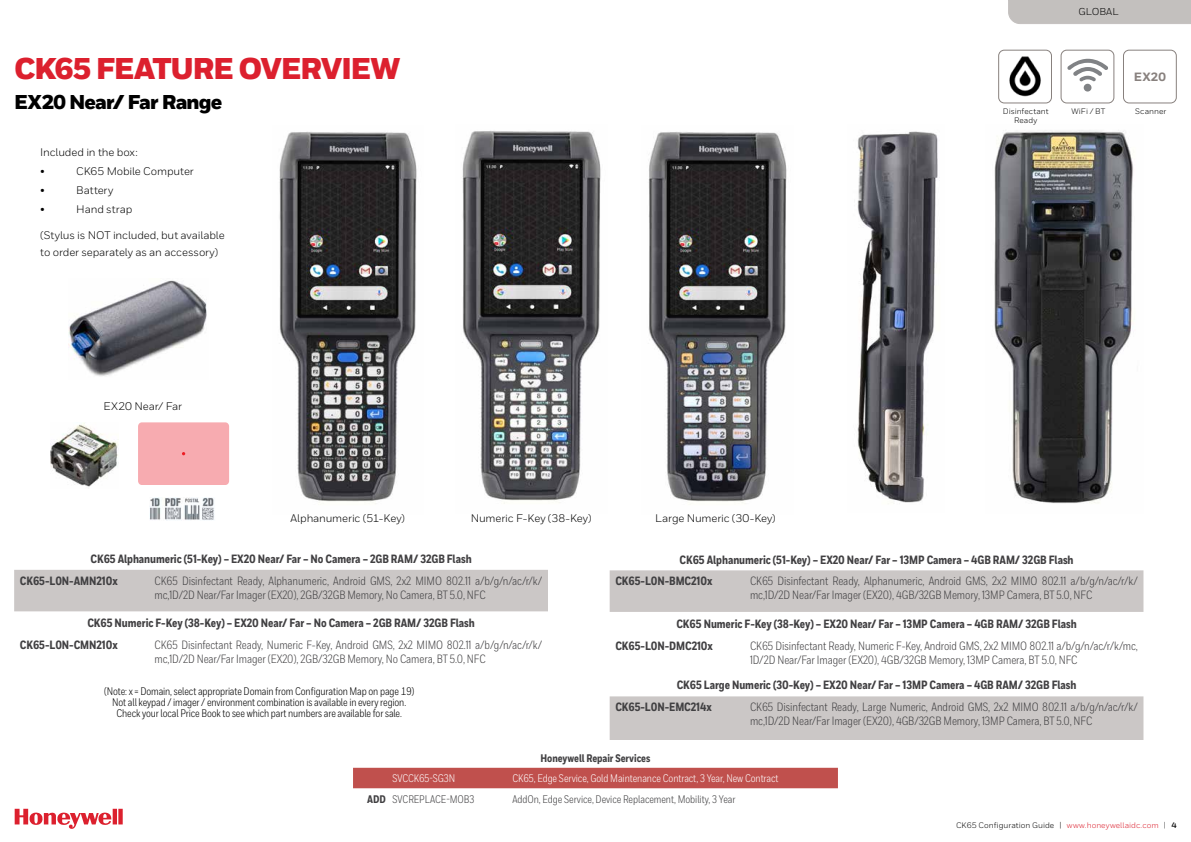
<style>
.page{position:relative;width:1191px;height:842px;background:#fff}
.page>*{position:absolute;margin:0;border:0;box-sizing:border-box;transform-origin:0 0}
.t1{font:900 30px "Honeywell Sans";letter-spacing:-.045em;color:#dc202e}
.t2{font:900 20px "Honeywell Sans";letter-spacing:-.045em;color:#000}
.t3{font:12px/14px "Honeywell Cond";letter-spacing:-.005em;color:#414042}
.t4{font:800 12px/21.7px "Honeywell Cond";letter-spacing:-.005em;color:#414042}
.t5{font:800 12px "Honeywell Sans";color:#88817e}
.t6{font:11px/11px "Honeywell Cond";letter-spacing:-.01em;color:#000;text-align:center}
.t7{font:11px/19px "Honeywell Sans";letter-spacing:-.01em;color:#000}
.t8{font:11px "Honeywell Cond";letter-spacing:-.005em;color:#fff}
.t9{font:11px "Honeywell Cond";letter-spacing:-.005em;color:#414042}
.t10{font:800 11px "Honeywell Cond";letter-spacing:-.005em;color:#414042}
.t11{font:10px "Honeywell Sans";letter-spacing:.005em;color:#000}
.t12{font:8px/9px "Honeywell Sans";letter-spacing:.005em;color:#000;text-align:center}
.s1{font-weight:800}
.s2{color:#dc202e}
.s3{font-weight:700}
</style>
<div class="page">
<svg style="left:15px;top:809px;width:108px;height:20px"></svg>
<div style="left:1008px;top:0;width:183px;height:24px;background:#c3c0be"></div>
<div style="left:1123px;top:50px;width:53px;height:53px;border:1px solid #88817e;border-radius:6px"></div>
<div style="left:1060px;top:50px;width:54px;height:53px;border:1px solid #88817e;border-radius:6px"></div>
<img style="left:648px;top:132px;width:139px;height:371px">
<img style="left:462px;top:131px;width:139px;height:373px">
<div style="left:14px;top:570px;width:534px;height:41px;background:#cbc7c6"></div>
<svg style="left:609px;top:570px;width:534px;height:170px"></svg>
<div style="left:1083px;top:84px;width:8px;height:8px;background:#808285;border-radius:50%"></div>
<svg style="left:1067px;top:59px;width:41px;height:23px"></svg>
<img style="left:279px;top:132px;width:138px;height:372px">
<img style="left:857px;top:131px;width:81px;height:372px">
<div style="left:353px;top:768px;width:485px;height:20px;background:#c0504d"></div>
<img style="left:69px;top:280px;width:138px;height:97px">
<img style="left:994px;top:130px;width:139px;height:374px">
<img style="left:50px;top:423px;width:68px;height:64px">
<img style="left:150px;top:498px;width:64px;height:22px">
<div style="left:138px;top:422px;width:91px;height:63px;background:#f7abb0;border-radius:4px"></div>
<img style="left:1009px;top:56px;width:32px;height:41px">
<div style="left:998px;top:50px;width:54px;height:53px;border:1px solid #88817e;border-radius:6px"></div>
<h1 class="t1" style="left:14px;top:50px;width:387px">CK65 FEATURE OVERVIEW</h1>
<h2 class="t2" style="left:14px;top:90px;width:210px">EX20 Near/ Far Range</h2>
<p class="t7" style="left:40px;top:143px;width:99px">Included in the box: •</p>
<p class="t7" style="left:76px;top:162px;width:119px">CK65 Mobile Computer</p>
<p class="t7" style="left:40px;top:181px;width:6px">•</p>
<p class="t7" style="left:76px;top:181px;width:39px">Battery</p>
<p class="t7" style="left:40px;top:200px;width:6px">•</p>
<p class="t7" style="left:76px;top:200px;width:58px">Hand strap</p>
<p class="t7" style="left:40px;top:227px;width:186px;line-height:17px">(Stylus is NOT included, but available to order separately as an accessory)</p>
<p class="t7" style="left:104px;top:397px;width:80px">EX20 Near/ Far</p>
<p class="t7" style="left:291px;top:509px;width:116px">Alphanumeric (51-Key)</p>
<p class="t7" style="left:471px;top:509px;width:122px">Numeric F-Key (38-Key)</p>
<p class="t7" style="left:655px;top:509px;width:122px">Large Numeric (30-Key)</p>
<p class="t12" style="left:1002px;top:107px;width:47px">Disinfectant<br>Ready</p>
<p class="t11" style="left:1078px;top:6px;width:42px">GLOBAL</p>
<p class="t5" style="left:1133px;top:70px;width:34px">EX20</p>
<p class="t12" style="left:1071px;top:107px;width:35px">WiFi / BT</p>
<p class="t12" style="left:1135px;top:107px;width:33px">Scanner</p>
<p class="t4" style="left:20px;top:548px;width:453px;text-indent:71px">CK65 Alphanumeric (51-Key) – EX20 Near/ Far – No Camera – 2GB RAM/ 32GB Flash<br>CK65-L0N-AMN210x</p>
<p class="t3" style="left:154px;top:574px;width:389px">CK65 Disinfectant Ready, Alphanumeric, Android GMS, 2x2 MIMO 802.11 a/b/g/n/ac/r/k/ mc,1D/2D Near/Far Imager (EX20), 2GB/32GB Memory, No Camera, BT 5.0, NFC</p>
<p class="t4" style="left:20px;top:613px;width:456px;text-indent:68px">CK65 Numeric F-Key (38-Key) – EX20 Near/ Far – No Camera – 2GB RAM/ 32GB Flash<br>CK65-L0N-CMN210x</p>
<p class="t3" style="left:154px;top:638px;width:389px">CK65 Disinfectant Ready, Numeric F-Key, Android GMS, 2x2 MIMO 802.11 a/b/g/n/ac/r/k/ mc,1D/2D Near/Far Imager (EX20), 2GB/32GB Memory, No Camera, BT 5.0, NFC</p>
<p class="t6" style="left:104px;top:686px;width:312px">(Note: x = Domain, select appropriate Domain from Configuration Map on page 19)<br>Not all keypad / imager / environment combination is available in every region.<br>Check your local Price Book to see which part numbers are available for sale.</p>
<p class="t4" style="left:615px;top:549px;width:460px;text-indent:64px">CK65 Alphanumeric (51-Key) – EX20 Near/ Far – 13MP Camera – 4GB RAM/ 32GB Flash<br>CK65-L0N-BMC210x</p>
<p class="t3" style="left:750px;top:574px;width:389px">CK65 Disinfectant Ready, Alphanumeric, Android GMS, 2x2 MIMO 802.11 a/b/g/n/ac/r/k/ mc,1D/2D Near/Far Imager (EX20), 4GB/32GB Memory, 13MP Camera, BT 5.0, NFC</p>
<p class="t4" style="left:615px;top:613px;width:463px;text-indent:61px">CK65 Numeric F-Key (38-Key) – EX20 Near/ Far – 13MP Camera – 4GB RAM/ 32GB Flash<br>CK65-L0N-DMC210x</p>
<p class="t3" style="left:750px;top:638px;width:389px">CK65 Disinfectant Ready, Numeric F-Key, Android GMS, 2x2 MIMO 802.11 a/b/g/n/ac/r/k/mc,<br>1D/2D Near/Far Imager (EX20), 4GB/32GB Memory, 13MP Camera, BT 5.0, NFC</p>
<p class="t4" style="left:615px;top:674px;width:462px;line-height:22.7px;text-indent:61px">CK65 Large Numeric (30-Key) – EX20 Near/ Far – 13MP Camera – 4GB RAM/ 32GB Flash<br>CK65-L0N-EMC214x</p>
<p class="t3" style="left:750px;top:700px;width:389px">CK65 Disinfectant Ready, Large Numeric, Android GMS, 2x2 MIMO 802.11 a/b/g/n/ac/r/k/ mc,1D/2D Near/Far Imager (EX20), 4GB/32GB Memory, 13MP Camera, BT 5.0, NFC</p>
<p class="t10" style="left:540px;top:751px;width:111px">Honeywell Repair Services</p>
<p class="t8" style="left:392px;top:772px;width:64px">SVCCK65-SG3N</p>
<p class="t8" style="left:512px;top:772px;width:268px">CK65, Edge Service, Gold Maintenance Contract, 3 Year, New Contract</p>
<p class="t9" style="left:367px;top:792px;width:109px"><span class="s1">ADD</span> SVCREPLACE-MOB3</p>
<p class="t9" style="left:512px;top:792px;width:224px">AddOn, Edge Service, Device Replacement, Mobility, 3 Year</p>
<p class="t12" style="left:956px;top:820px;width:222px">CK65 Configuration Guide | <span class="s2">www.honeywellaidc.com</span> | <span class="s3">4</span></p>
</div>
